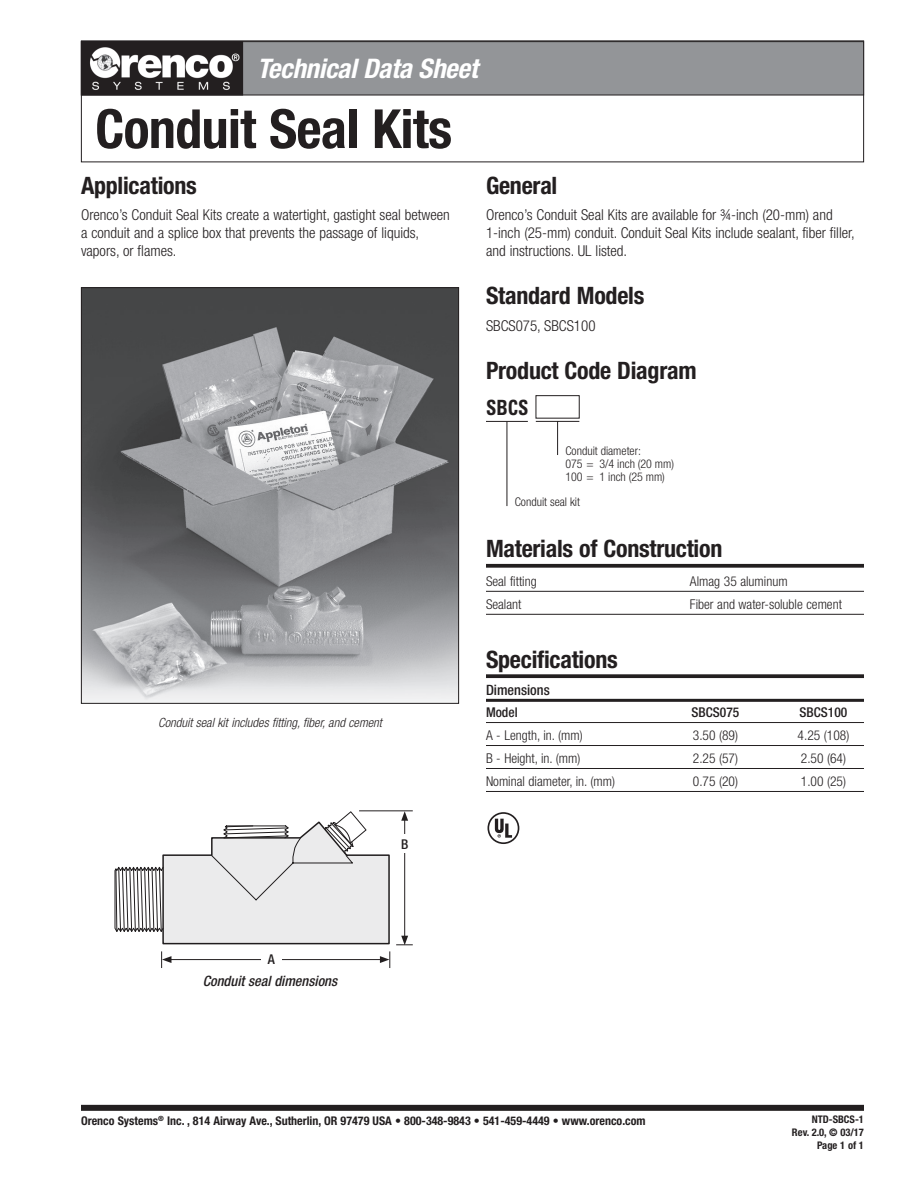
<style>
.page{position:relative;width:918px;height:1188px;background:#fff}
.page>*{position:absolute;margin:0;border:0;box-sizing:border-box;transform-origin:0 0}
.t1{font:700 condensed 54px "Helvetica Neue";letter-spacing:-.01em;color:#231f20}
.t2{font:italic 700 condensed 27px "Helvetica Neue";letter-spacing:-.01em;color:#fff}
.TDS_Subheads_2{font:700 condensed 24px "Helvetica Neue";letter-spacing:-.01em;color:#231f20}
.OSI_SpecsHead{font:700 condensed 24px "Helvetica Neue";letter-spacing:-.01em;color:#231f20}
.t3{font:700 condensed 21px "Univers";color:#231f20;scale:.89 1}
.TDS_Text{font:300 condensed 15px/18px "Helvetica Neue";color:#231f20}
.TDS_Illustration_Cap{font:italic 500 condensed 14.25px "Helvetica Neue";color:#231f20}
.OSI_SpecsSubhead{font:500 condensed 14.25px "Helvetica Neue";color:#231f20}
.OSI_SpecsText{font:300 condensed 13.5px "Helvetica Neue";color:#231f20}
.OSI_SpecsText-2{font:500 condensed 13.5px "Helvetica Neue";color:#231f20}
.OSI_Measure_callouts{font:500 condensed 13.5px "Helvetica Neue";color:#231f20}
.TDS_Captions_C{font:italic 300 condensed 12.75px "Helvetica Neue";color:#231f20}
.t4{font:700 condensed 12px "Helvetica Neue";color:#231f20}
.t5{font:300 condensed 12px/12.8px "Helvetica Neue";color:#231f20}
.OSI_DCN{font:700 condensed 10.5px "Helvetica Neue";color:#231f20}
</style>
<div class="page">
<div style="left:81px;top:1105px;width:783px;height:6px;background:#231f20"></div>
<div style="left:81px;top:42px;width:783px;height:53px;background:#939598"></div>
<div style="left:81px;top:41px;width:783px;height:54px;border:1px solid #231f20"></div>
<div style="left:81px;top:42px;width:162px;height:53px;background:#231f20"></div>
<img style="left:90px;top:47px;width:150px;height:43px">
<div style="left:81px;top:41px;width:162px;height:54px;border:1px solid #231f20"></div>
<svg style="left:486px;top:564px;width:378px;height:4px;background:#353132"></svg>
<hr style="left:486px;top:591px;width:378px;height:1px;background:#231f20">
<hr style="left:486px;top:614px;width:378px;height:1px;background:#231f20">
<svg style="left:486px;top:674px;width:378px;height:4px;background:#343031"></svg>
<hr style="left:486px;top:699px;width:378px;height:3px;background:#231f20">
<hr style="left:486px;top:722px;width:378px;height:1px;background:#231f20">
<hr style="left:486px;top:745px;width:378px;height:1px;background:#231f20">
<hr style="left:486px;top:768px;width:378px;height:1px;background:#231f20">
<hr style="left:486px;top:791px;width:378px;height:1px;background:#231f20">
<svg style="left:488px;top:812px;width:31px;height:32px"></svg>
<svg style="left:489px;top:814px;width:29px;height:28px"></svg>
<svg style="left:495px;top:819px;width:17px;height:19px"></svg>
<img style="left:83px;top:289px;width:374px;height:413px">
<div style="left:81px;top:287px;width:378px;height:417px;border:1px solid #231f20"></div>
<svg style="left:115px;top:811px;width:275px;height:133px"></svg>
<hr style="left:169px;top:959px;width:213px;height:1px;background:#231f20">
<hr style="left:404px;top:818px;width:1px;height:120px;background:#231f20">
<svg style="left:401px;top:811px;width:7px;height:10px"></svg>
<svg style="left:161px;top:951px;width:10px;height:17px"></svg>
<svg style="left:380px;top:951px;width:10px;height:17px"></svg>
<svg style="left:396px;top:936px;width:17px;height:9px"></svg>
<hr style="left:359px;top:810px;width:54px;height:1px;background:#231f20">
<div style="left:261px;top:950px;width:21px;height:18px;background:#fff"></div>
<div style="left:395px;top:834px;width:20px;height:18px;background:#fff"></div>
<hr style="left:486px;top:421px;width:42px;height:1px;background:#231f20">
<hr style="left:507px;top:421px;width:1px;height:85px;background:#231f20">
<svg style="left:535px;top:395px;width:45px;height:60px"></svg>
<h2 class="t2" style="left:257px;top:52px;width:222px">Technical Data Sheet</h2>
<h1 class="t1" style="left:95px;top:96px;width:358px">Conduit Seal Kits</h1>
<p class="TDS_Subheads_2" style="left:81px;top:171px;width:117px">Applications</p>
<p class="TDS_Text" style="left:81px;top:206px;width:370px">Orenco’s Conduit Seal Kits create a watertight, gastight seal between a conduit and a splice box that prevents the passage of liquids, vapors, or flames.</p>
<p class="TDS_Captions_C" style="left:158px;top:715px;width:225px">Conduit seal kit includes fitting, fiber, and cement</p>
<p class="OSI_Measure_callouts" style="left:401px;top:836px;width:9px">B</p>
<p class="TDS_Subheads_2" style="left:486px;top:171px;width:73px">General</p>
<p class="TDS_Text" style="left:486px;top:206px;width:370px">Orenco’s Conduit Seal Kits are available for ¾-inch (20-mm) and<br>1-inch (25-mm) conduit. Conduit Seal Kits include sealant, fiber filler, and instructions. UL listed.</p>
<p class="TDS_Subheads_2" style="left:486px;top:281px;width:160px">Standard Models</p>
<p class="TDS_Text" style="left:486px;top:316px;width:111px">SBCS075, SBCS100</p>
<p class="TDS_Subheads_2" style="left:486px;top:356px;width:212px">Product Code Diagram</p>
<p class="t3" style="left:486px;top:394px;width:49px">SBCS</p>
<p class="t5" style="left:565px;top:444px;width:110px">Conduit diameter:<br>075 = 3/4 inch (20 mm)<br>100 = 1 inch (25 mm)</p>
<p class="t5" style="left:515px;top:495px;width:67px">Conduit seal kit</p>
<p class="OSI_SpecsHead" style="left:486px;top:534px;width:238px">Materials of Construction</p>
<p class="OSI_SpecsText" style="left:486px;top:573px;width:52px">Seal fitting</p>
<p class="OSI_SpecsText" style="left:690px;top:573px;width:99px">Almag 35 aluminum</p>
<p class="OSI_SpecsText" style="left:486px;top:596px;width:37px">Sealant</p>
<p class="OSI_SpecsText" style="left:690px;top:596px;width:153px">Fiber and water-soluble cement</p>
<p class="OSI_SpecsHead" style="left:486px;top:645px;width:133px">Specifications</p>
<p class="OSI_SpecsSubhead" style="left:486px;top:681px;width:65px">Dimensions</p>
<p class="OSI_SpecsText-2" style="left:486px;top:704px;width:33px">Model</p>
<p class="OSI_SpecsText-2" style="left:692px;top:704px;width:49px">SBCS075</p>
<p class="OSI_SpecsText-2" style="left:800px;top:704px;width:49px">SBCS100</p>
<p class="OSI_SpecsText" style="left:486px;top:727px;width:98px">A - Length, in. (mm)</p>
<p class="OSI_SpecsText" style="left:693px;top:727px;width:47px">3.50 (89)</p>
<p class="OSI_SpecsText" style="left:798px;top:727px;width:53px">4.25 (108)</p>
<p class="OSI_SpecsText" style="left:486px;top:750px;width:96px">B - Height, in. (mm)</p>
<p class="OSI_SpecsText" style="left:693px;top:750px;width:47px">2.25 (57)</p>
<p class="OSI_SpecsText" style="left:801px;top:750px;width:47px">2.50 (64)</p>
<p class="OSI_SpecsText" style="left:486px;top:773px;width:131px">Nominal diameter, in. (mm)</p>
<p class="OSI_SpecsText" style="left:693px;top:773px;width:47px">0.75 (20)</p>
<p class="OSI_SpecsText" style="left:801px;top:773px;width:47px">1.00 (25)</p>
<p class="OSI_Measure_callouts" style="left:268px;top:951px;width:9px">A</p>
<p class="TDS_Illustration_Cap" style="left:203px;top:973px;width:136px">Conduit seal dimensions</p>
<p class="t4" style="left:81px;top:1113px;width:566px">Orenco Systems<sup>®</sup> Inc. , 814 Airway Ave., Sutherlin, OR 97479 USA • 800-348-9843 • 541-459-4449 • www.orenco.com</p>
<p class="OSI_DCN" style="left:812px;top:1113px;width:54px">NTD-SBCS-1</p>
<p class="OSI_DCN" style="left:792px;top:1126px;width:74px">Rev. 2.0, © 03/17</p>
<p class="OSI_DCN" style="left:817px;top:1139px;width:48px">Page 1 of 1</p>
</div>
